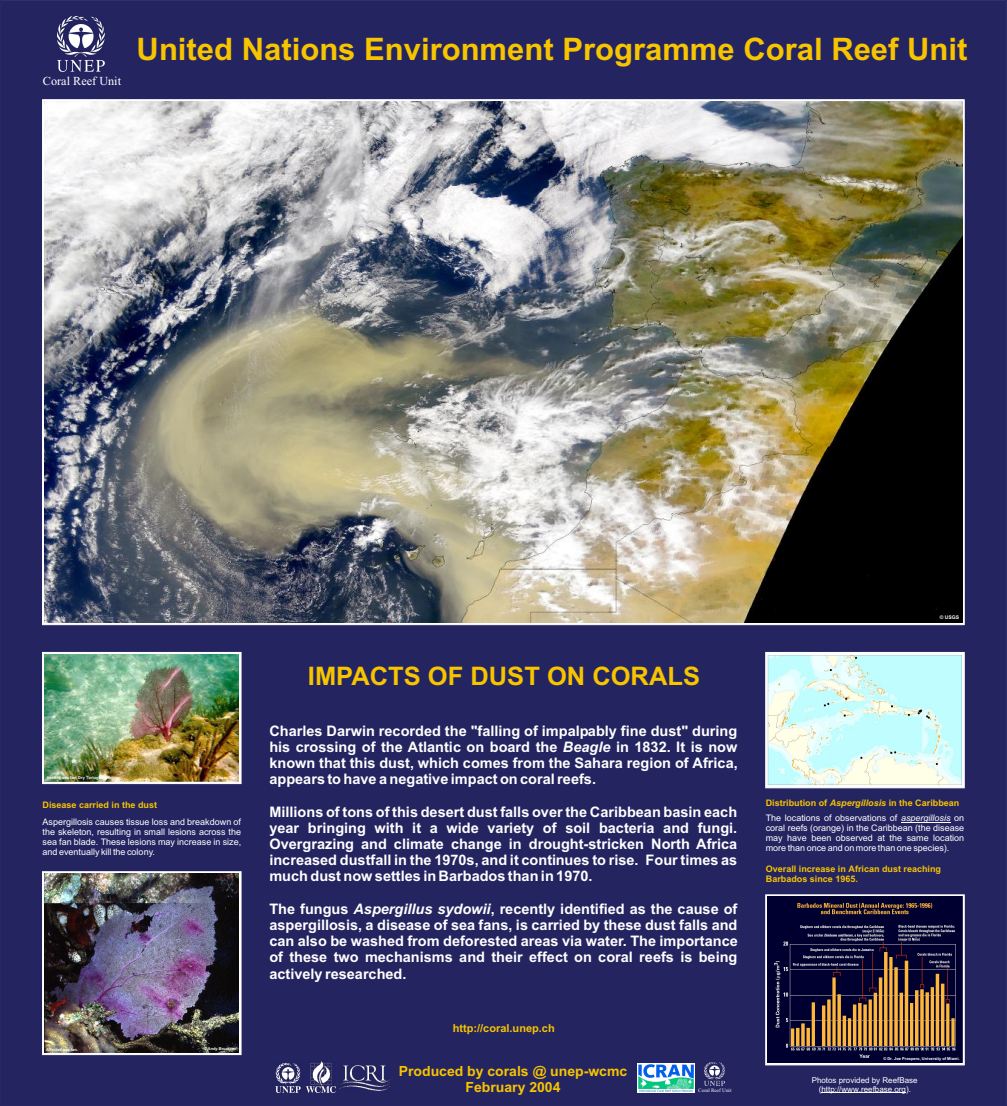
<style>
.page{position:relative;width:1007px;height:1106px;background:#fff}
.page>*{position:absolute;margin:0;border:0;box-sizing:border-box;transform-origin:0 0}
.t1{font:700 31px "Arial";color:#f7c400}
.t2{font:700 25.5px "Arial";color:#f7c400}
.t3{font:700 14.5px/16.2px "Arial";color:#fff;text-align:justify}
.t4{font:700 14px/15.7px "Arial";color:#f7c400;text-align:center}
.t5{font:12.25px "Times New Roman";color:#fff}
.t6{font:700 11px "Arial";color:#f7c400}
.t7{font:9px/10.1px "Arial";color:#fff;text-align:justify}
.t8{font:700 9px/10.1px "Arial";color:#f7c400}
.t9{font:8px/8.9px "Arial";color:#fff;text-align:center}
.t10{font:5.2px "Times New Roman";color:#fff}
.t11{font:700 5px "Arial";color:#fff}
.t12{font:700 4px "Arial";color:#fff}
.s1{font-style:italic}
.s2{font-weight:700;color:#f7c400}
.s3{font-weight:700;font-style:italic;color:#f7c400}
</style>
<div class="page">
<div style="left:0;top:1px;width:1006px;height:1105px;background:#242461"></div>
<img style="left:275px;top:1062px;width:60px;height:30px">
<img style="left:638px;top:1063px;width:56px;height:29px">
<img style="left:340px;top:1066px;width:50px;height:25px">
<img style="left:704px;top:1063px;width:20px;height:23px">
<svg style="left:42px;top:652px;width:199px;height:132px;background:#d7e2d9"></svg>
<svg style="left:42px;top:872px;width:199px;height:183px;background:#c5c4c2"></svg>
<img style="left:57px;top:16px;width:47px;height:55px">
<hr style="left:901px;top:822px;width:49px;height:1px;background:#fff">
<div style="left:765px;top:652px;width:199px;height:136px;background:#fff;border:1px solid #fff"></div>
<hr style="left:821px;top:1093px;width:84px;height:1px;background:#fff">
<img style="left:45px;top:102px;width:917px;height:521px">
<img style="left:45px;top:655px;width:194px;height:126px">
<img style="left:45px;top:874px;width:194px;height:178px">
<svg style="left:765px;top:895px;width:199px;height:170px"></svg>
<img style="left:767px;top:897px;width:195px;height:166px">
<img style="left:767px;top:655px;width:195px;height:130px">
<p class="t5" style="left:43px;top:76px;width:80px">Coral Reef Unit</p>
<h1 class="t1" style="left:137px;top:38px;width:832px">United Nations Environment Programme Coral Reef Unit</h1>
<h2 class="t2" style="left:308px;top:666px;width:394px">IMPACTS OF DUST ON CORALS</h2>
<p class="t11" style="left:939px;top:616px;width:21px">© USGS</p>
<p class="t12" style="left:47px;top:776px;width:75px">Healthy sea fan, Dry Tortugas, Florida.</p>
<p class="t12" style="left:212px;top:776px;width:27px">© Susan Teel</p>
<p class="t8" style="left:43px;top:800px;width:116px">Disease carried in the dust</p>
<p class="t7" style="left:43px;top:817px;width:200px">Aspergillosis causes tissue loss and breakdown of the skeleton, resulting in small lesions across the sea fan blade. These lesions may increase in size, and eventually kill the colony.</p>
<p class="t12" style="left:46px;top:1048px;width:34px">Affected sea fan.</p>
<p class="t12" style="left:204px;top:1047px;width:34px">© Andy Bruckner</p>
<p class="t3" style="left:269px;top:724px;width:470px">Charles Darwin recorded the "falling of impalpably fine dust" during his crossing of the Atlantic on board the <span class="s1">Beagle</span> in 1832. It is now known that this dust, which comes from the Sahara region of Africa, appears to have a negative impact on coral reefs.</p>
<p class="t3" style="left:269px;top:805px;width:469px">Millions of tons of this desert dust falls over the Caribbean basin each year bringing with it a wide variety of soil bacteria and fungi.<br>Overgrazing and climate change in drought-stricken North Africa increased dustfall in the 1970s, and it continues to rise. Four times as much dust now settles in Barbados than in 1970.</p>
<p class="t3" style="left:269px;top:902px;width:470px">The fungus <span class="s1">Aspergillus sydowii</span>, recently identified as the cause of aspergillosis, a disease of sea fans, is carried by these dust falls and can also be washed from deforested areas via water. The importance of these two mechanisms and their effect on coral reefs is being actively researched.</p>
<p class="t6" style="left:453px;top:1024px;width:104px">http://coral.unep.ch</p>
<p class="t4" style="left:399px;top:1065px;width:230px">Produced by corals @ unep-wcmc<br>February 2004</p>
<p class="t10" style="left:698px;top:1088px;width:35px">Coral Reef Unit</p>
<p class="t7" style="left:765px;top:796px;width:200px;line-height:15.2px"><span class="s2">Distribution of</span> <span class="s3">Aspergillosis</span> <span class="s2">in the Caribbean<br></span>The locations of observations of <span class="s1">aspergillosis</span> on</p>
<p class="t7" style="left:765px;top:824px;width:200px">coral reefs (orange) in the Caribbean (the disease may have been observed at the same location more than once and on more than one species).</p>
<p class="t8" style="left:766px;top:865px;width:177px">Overall increase in African dust reaching<br>Barbados since 1965.</p>
<p class="t12" style="left:883px;top:1057px;width:78px">© Dr. Joe Prospero, University of Miami.</p>
<p class="t9" style="left:811px;top:1076px;width:107px">Photos provided by ReefBase (http://www.reefbase.org).</p>
</div>
